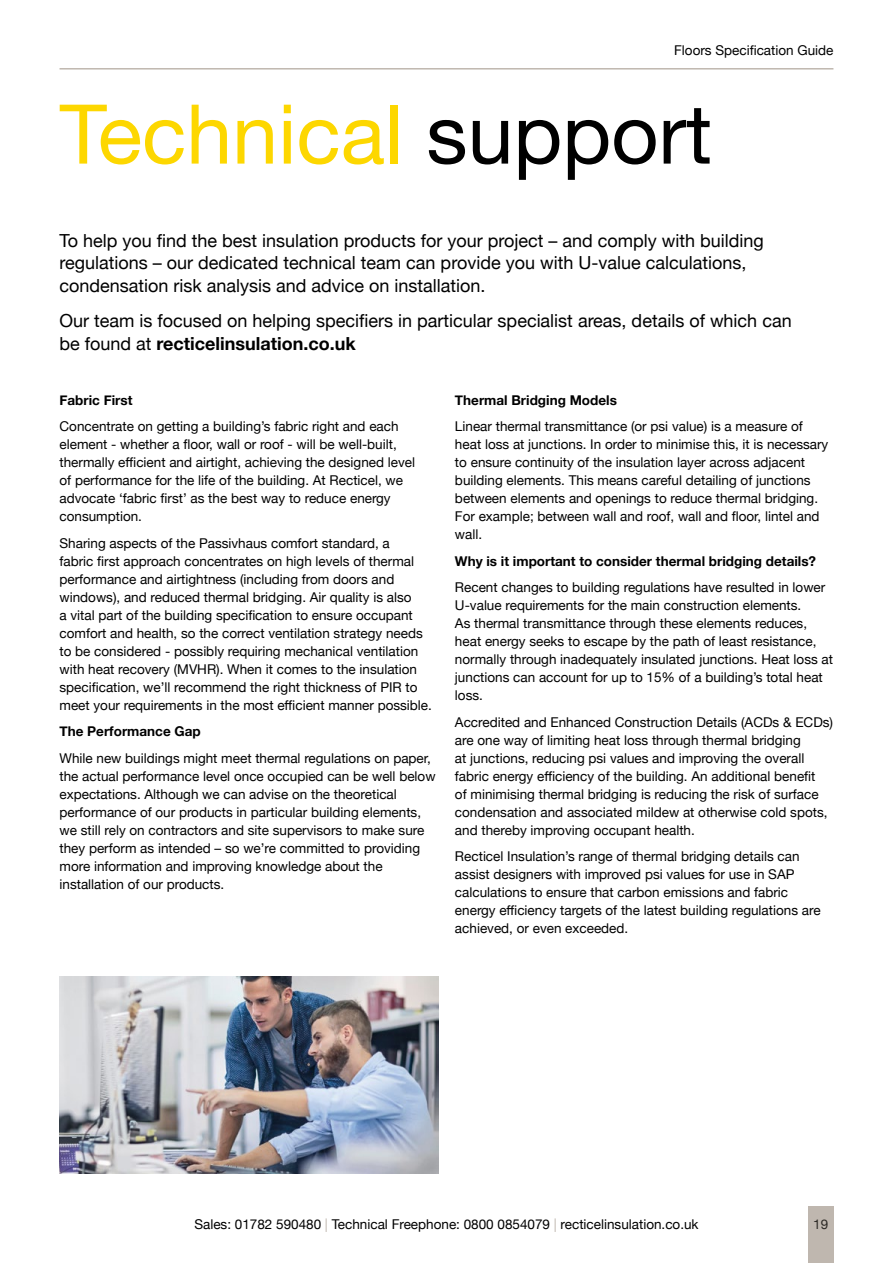
<style>
.page{position:relative;width:893px;height:1263px;background:#fff}
.page>*{position:absolute;margin:0;border:0;box-sizing:border-box;transform-origin:0 0}
.t1{font:82.5px "Helvetica Neue";color:#fdd700}
.t2{font:18px/22.5px "Helvetica Neue";color:#000}
.t3{font:13.5px/18px "Helvetica Neue";color:#000}
.t4{font:700 13.5px "Helvetica Neue";color:#000}
.t5{font:13.5px "Helvetica Neue";color:#2d2a26}
.s1{color:#000}
.s2{font-weight:700}
.s3{color:#bfb7af}
</style>
<div class="page">
<hr style="left:60px;top:68px;width:773px;height:2px;background:#bfb7af">
<div style="left:808px;top:1206px;width:25px;height:57px;background:#bfb7af"></div>
<img style="left:60px;top:976px;width:378px;height:198px">
<p class="t3" style="left:674px;top:42px;width:161px">Floors Specification Guide</p>
<h1 class="t1" style="left:60px;top:75px;width:654px">Technical <span class="s1">support</span></h1>
<h2 class="t2" style="left:60px;top:230px;width:706px">To help you find the best insulation products for your project – and comply with building regulations – our dedicated technical team can provide you with U-value calculations, condensation risk analysis and advice on installation.</h2>
<h2 class="t2" style="left:60px;top:310px;width:734px">Our team is focused on helping specifiers in particular specialist areas, details of which can be found at <span class="s2">recticelinsulation.co.uk</span></h2>
<p class="t4" style="left:60px;top:395px;width:74px">Fabric First</p>
<p class="t3" style="left:60px;top:418px;width:357px">Concentrate on getting a building’s fabric right and each element - whether a floor, wall or roof - will be well-built, thermally efficient and airtight, achieving the designed level of performance for the life of the building. At Recticel, we advocate ‘fabric first’ as the best way to reduce energy consumption.</p>
<p class="t3" style="left:60px;top:535px;width:374px">Sharing aspects of the Passivhaus comfort standard, a<br>fabric first approach concentrates on high levels of thermal performance and airtightness (including from doors and windows), and reduced thermal bridging. Air quality is also<br>a vital part of the building specification to ensure occupant comfort and health, so the correct ventilation strategy needs to be considered - possibly requiring mechanical ventilation with heat recovery (MVHR). When it comes to the insulation specification, we’ll recommend the right thickness of PIR to meet your requirements in the most efficient manner possible.</p>
<p class="t4" style="left:60px;top:726px;width:143px">The Performance Gap</p>
<p class="t3" style="left:60px;top:750px;width:378px">While new buildings might meet thermal regulations on paper, the actual performance level once occupied can be well below expectations. Although we can advise on the theoretical performance of our products in particular building elements, we still rely on contractors and site supervisors to make sure they perform as intended – so we’re committed to providing more information and improving knowledge about the installation of our products.</p>
<p class="t4" style="left:455px;top:395px;width:163px">Thermal Bridging Models</p>
<p class="t3" style="left:455px;top:418px;width:375px">Linear thermal transmittance (or psi value) is a measure of heat loss at junctions. In order to minimise this, it is necessary to ensure continuity of the insulation layer across adjacent building elements. This means careful detailing of junctions between elements and openings to reduce thermal bridging.<br>For example; between wall and roof, wall and floor, lintel and wall.</p>
<p class="t4" style="left:455px;top:556px;width:363px">Why is it important to consider thermal bridging details?</p>
<p class="t3" style="left:455px;top:579px;width:380px">Recent changes to building regulations have resulted in lower U-value requirements for the main construction elements.<br>As thermal transmittance through these elements reduces, heat energy seeks to escape by the path of least resistance, normally through inadequately insulated junctions. Heat loss at junctions can account for up to 15% of a building’s total heat loss.</p>
<p class="t3" style="left:455px;top:714px;width:380px">Accredited and Enhanced Construction Details (ACDs &amp; ECDs) are one way of limiting heat loss through thermal bridging<br>at junctions, reducing psi values and improving the overall fabric energy efficiency of the building. An additional benefit<br>of minimising thermal bridging is reducing the risk of surface condensation and associated mildew at otherwise cold spots, and thereby improving occupant health.</p>
<p class="t3" style="left:455px;top:848px;width:367px">Recticel Insulation’s range of thermal bridging details can assist designers with improved psi values for use in SAP calculations to ensure that carbon emissions and fabric energy efficiency targets of the latest building regulations are achieved, or even exceeded.</p>
<p class="t3" style="left:194px;top:1216px;width:506px">Sales: 01782 590480 <span class="s3">|</span> Technical Freephone: 0800 0854079 <span class="s3">|</span> recticelinsulation.co.uk</p>
<p class="t5" style="left:813px;top:1214px;width:17px">19</p>
</div>
